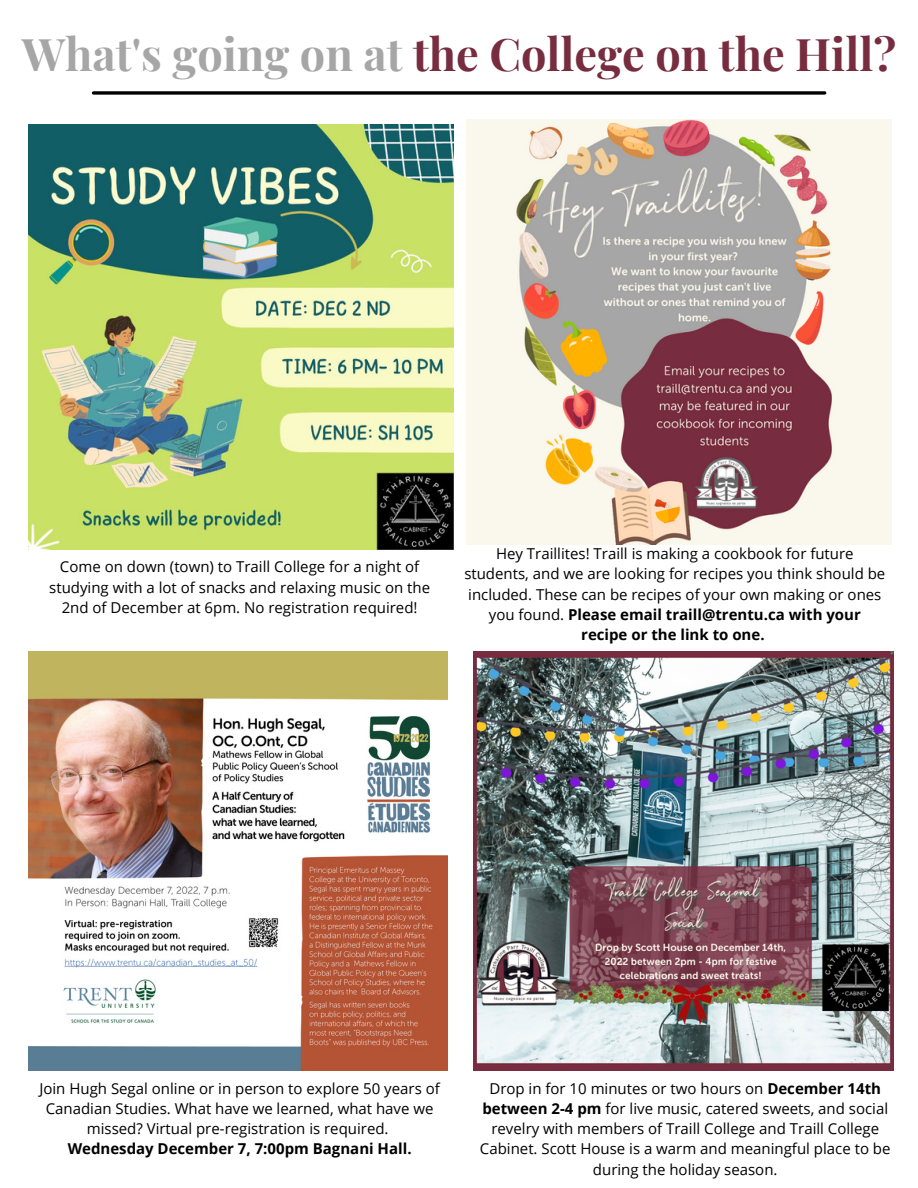
<style>
.page{position:relative;width:918px;height:1188px;background:#fff}
.page>*{position:absolute;margin:0;border:0;box-sizing:border-box;transform-origin:0 0}
.t1{font:700 45px "Playfair Display";color:#772c3f}
.t2{font:15px/20.2px "Open Sans";color:#010101;text-align:center}
.t3{font:15px/20.2px "Open Sans";color:#000;text-align:center}
.t4{font:700 15px "Open Sans";color:#010101}
.s1{color:#a6a6a6}
.s2{font-weight:700}
</style>
<div class="page">
<svg style="left:93px;top:91px;width:732px;height:4px;background:#272727"></svg>
<img style="left:466px;top:120px;width:425px;height:425px">
<img style="left:29px;top:124px;width:425px;height:425px">
<img style="left:29px;top:651px;width:419px;height:419px">
<img style="left:474px;top:651px;width:419px;height:419px">
<h1 class="t1" style="left:22px;top:22px;width:876px"><span class="s1">What's going on at</span> the College on the Hill?</h1>
<p class="t3" style="left:49px;top:556px;width:382px">Come on down (town) to Traill College for a night of studying with a lot of snacks and relaxing music on the<br>2nd of December at 6pm. No registration required!</p>
<p class="t2" style="left:464px;top:543px;width:423px">Hey Traillites! Traill is making a cookbook for future students, and we are looking for recipes you think should be included. These can be recipes of your own making or ones you found. <span class="s2">Please email traill@trentu.ca with your recipe or the link to one.</span></p>
<p class="t2" style="left:39px;top:1078px;width:402px">Join Hugh Segal online or in person to explore 50 years of<br>Canadian Studies. What have we learned, what have we missed? Virtual pre-registration is required.</p>
<p class="t4" style="left:68px;top:1138px;width:345px">Wednesday December 7, 7:00pm Bagnani Hall.</p>
<p class="t2" style="left:480px;top:1078px;width:412px">Drop in for 10 minutes or two hours on <span class="s2">December 14th between 2-4 pm</span> for live music, catered sweets, and social revelry with members of Traill College and Traill College Cabinet. Scott House is a warm and meaningful place to be during the holiday season.</p>
</div>
